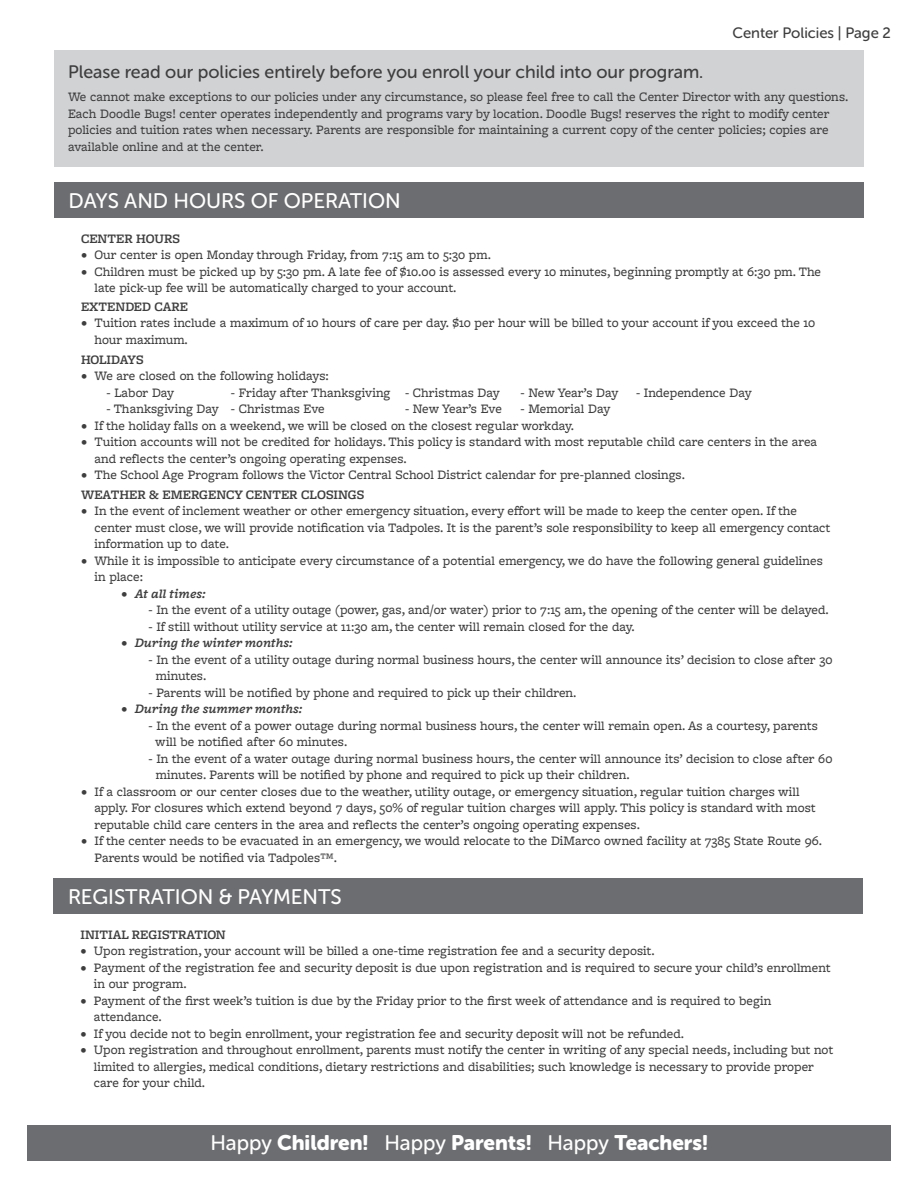
<style>
.page{position:relative;width:918px;height:1188px;background:#fff}
.page>*{position:absolute;margin:0;border:0;box-sizing:border-box;transform-origin:0 0}
.t1{font:21px "Museo Sans Rounded 500";color:#fff}
.t2{font:21px "Museo Sans Rounded 900";color:#fff}
.t3{font:18px "Museo Sans Rounded 500";color:#3e3e3f}
.t4{font:15px "Museo Sans Rounded 500";color:#3e3e3f}
.t5{font:500 13.5px/16.5px "Freight Macro Pro";color:#3e3e3f}
.t6{font:600 13.5px "Freight Macro Pro";color:#3e3e3f}
.t7{font:italic 600 13.5px "Freight Macro Pro";color:#3e3e3f}
.t8{font:600 13.5px "Freight Macro Pro";letter-spacing:-.02em;color:#3e3e3f}
.s1{font-family:"Museo Sans Rounded 500"}
</style>
<div class="page">
<div style="left:27px;top:1125px;width:864px;height:36px;background:#6c6d70"></div>
<div style="left:54px;top:50px;width:810px;height:117px;background:#d1d2d4"></div>
<div style="left:54px;top:182px;width:810px;height:36px;background:#6c6d70"></div>
<div style="left:53px;top:878px;width:810px;height:36px;background:#6c6d70"></div>
<p class="t4" style="left:733px;top:25px;width:160px">Center Policies | Page 2</p>
<p class="t3" style="left:68px;top:62px;width:637px">Please read our policies entirely before you enroll your child into our program.</p>
<p class="t5" style="left:68px;top:88px;width:782px">We cannot make exceptions to our policies under any circumstance, so please feel free to call the Center Director with any questions.<br>Each Doodle Bugs! center operates independently and programs vary by location. Doodle Bugs! reserves the right to modify center policies and tuition rates when necessary. Parents are responsible for maintaining a current copy of the center policies; copies are available online and at the center.</p>
<p class="t1" style="left:69px;top:189px;width:334px">DAYS AND HOURS OF OPERATION</p>
<p class="t6" style="left:81px;top:229px;width:100px">CENTER HOURS</p>
<p class="t5" style="left:81px;top:246px;width:412px">• Our center is open Monday through Friday, from 7:15 am to 5:30 pm.</p>
<p class="t5" style="left:94px;top:263px;width:728px;text-indent:-14px">• Children must be picked up by 5:30 pm. A late fee of $10.00 is assessed every 10 minutes, beginning promptly at 6:30 pm. The late pick-up fee will be automatically charged to your account.</p>
<p class="t6" style="left:81px;top:297px;width:109px">EXTENDED CARE</p>
<p class="t5" style="left:94px;top:314px;width:722px;text-indent:-14px">• Tuition rates include a maximum of 10 hours of care per day. $10 per hour will be billed to your account if you exceed the 10 hour maximum.</p>
<p class="t8" style="left:81px;top:350px;width:64px">HOLIDAYS</p>
<p class="t5" style="left:81px;top:367px;width:249px">• We are closed on the following holidays:</p>
<p class="t5" style="left:107px;top:383px;width:69px">- Labor Day</p>
<p class="t5" style="left:231px;top:383px;width:270px">- Friday after Thanksgiving - Christmas Day</p>
<p class="t5" style="left:521px;top:383px;width:99px">- New Year’s Day</p>
<p class="t5" style="left:636px;top:383px;width:117px">- Independence Day</p>
<p class="t5" style="left:107px;top:400px;width:220px">- Thanksgiving Day - Christmas Eve</p>
<p class="t5" style="left:405px;top:400px;width:98px">- New Year’s Eve</p>
<p class="t5" style="left:521px;top:400px;width:91px">- Memorial Day</p>
<p class="t5" style="left:81px;top:416px;width:495px">• If the holiday falls on a weekend, we will be closed on the closest regular workday.</p>
<p class="t5" style="left:94px;top:433px;width:724px;text-indent:-14px">• Tuition accounts will not be credited for holidays. This policy is standard with most reputable child care centers in the area and reflects the center’s ongoing operating expenses.</p>
<p class="t5" style="left:81px;top:466px;width:606px">• The School Age Program follows the Victor Central School District calendar for pre-planned closings.</p>
<p class="t6" style="left:81px;top:485px;width:285px">WEATHER &amp; EMERGENCY CENTER CLOSINGS</p>
<p class="t5" style="left:94px;top:502px;width:737px;text-indent:-14px">• In the event of inclement weather or other emergency situation, every effort will be made to keep the center open. If the center must close, we will provide notification via Tadpoles. It is the parent’s sole responsibility to keep all emergency contact information up to date.</p>
<p class="t5" style="left:94px;top:552px;width:730px;text-indent:-14px">• While it is impossible to anticipate every circumstance of a potential emergency, we do have the following general guidelines in place:</p>
<p class="t7" style="left:122px;top:584px;width:86px">• At all times:</p>
<p class="t5" style="left:148px;top:601px;width:682px">- In the event of a utility outage (power, gas, and/or water) prior to 7:15 am, the opening of the center will be delayed.</p>
<p class="t5" style="left:148px;top:618px;width:488px">- If still without utility service at 11:30 am, the center will remain closed for the day.</p>
<p class="t7" style="left:122px;top:633px;width:173px">• During the winter months:</p>
<p class="t5" style="left:156px;top:651px;width:678px;text-indent:-7px">- In the event of a utility outage during normal business hours, the center will announce its’ decision to close after 30 minutes.</p>
<p class="t5" style="left:148px;top:684px;width:430px">- Parents will be notified by phone and required to pick up their children.</p>
<p class="t7" style="left:122px;top:699px;width:183px">• During the summer months:</p>
<p class="t5" style="left:155px;top:717px;width:664px;text-indent:-7px">- In the event of a power outage during normal business hours, the center will remain open. As a courtesy, parents will be notified after 60 minutes.</p>
<p class="t5" style="left:156px;top:750px;width:678px;text-indent:-7px">- In the event of a water outage during normal business hours, the center will announce its’ decision to close after 60 minutes. Parents will be notified by phone and required to pick up their children.</p>
<p class="t5" style="left:94px;top:783px;width:723px;text-indent:-14px">• If a classroom or our center closes due to the weather, utility outage, or emergency situation, regular tuition charges will apply. For closures which extend beyond 7 days, 50% of regular tuition charges will apply. This policy is standard with most reputable child care centers in the area and reflects the center’s ongoing operating expenses.</p>
<p class="t5" style="left:94px;top:832px;width:729px;text-indent:-14px">• If the center needs to be evacuated in an emergency, we would relocate to the DiMarco owned facility at 7385 State Route 96.<br>Parents would be notified via Tadpoles™.</p>
<p class="t1" style="left:68px;top:885px;width:275px">REGISTRATION &amp; PAYMENTS</p>
<p class="t6" style="left:80px;top:925px;width:147px">INITIAL REGISTRATION</p>
<p class="t5" style="left:80px;top:942px;width:576px">• Upon registration, your account will be billed a one-time registration fee and a security deposit.</p>
<p class="t5" style="left:94px;top:959px;width:738px;text-indent:-14px">• Payment of the registration fee and security deposit is due upon registration and is required to secure your child’s enrollment in our program.</p>
<p class="t5" style="left:94px;top:992px;width:679px;text-indent:-14px">• Payment of the first week’s tuition is due by the Friday prior to the first week of attendance and is required to begin attendance.</p>
<p class="t5" style="left:80px;top:1025px;width:605px">• If you decide not to begin enrollment, your registration fee and security deposit will not be refunded.</p>
<p class="t5" style="left:94px;top:1041px;width:741px;text-indent:-14px">• Upon registration and throughout enrollment, parents must notify the center in writing of any special needs, including but not limited to allergies, medical conditions, dietary restrictions and disabilities; such knowledge is necessary to provide proper care for your child.</p>
<h1 class="t2" style="left:210px;top:1131px;width:499px"><span class="s1">Happy</span> Children! <span class="s1">Happy</span> Parents! <span class="s1">Happy</span> Teachers!</h1>
</div>
